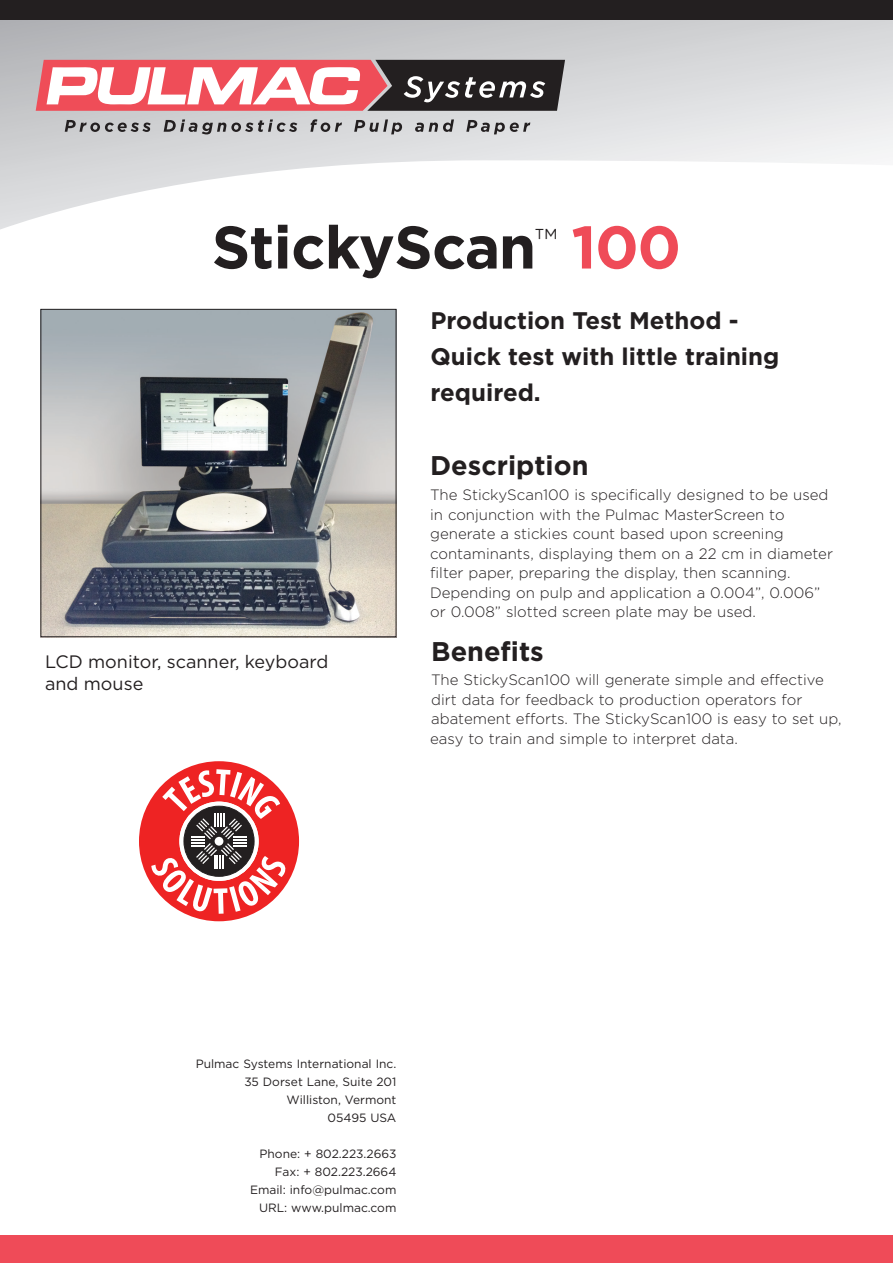
<style>
.page{position:relative;width:893px;height:1263px;background:#fff}
.page>*{position:absolute;margin:0;border:0;box-sizing:border-box;transform-origin:0 0}
.t1{font:700 60px "Gotham";letter-spacing:-.015em;color:#231f20}
.Para_Heading{font:700 27px "Gotham";color:#231f20}
.t2{font:700 24px/36px "Gotham";color:#231f20}
.t3{font:18px/21.6px "Gotham";color:#231f20}
.Body_Text{font:300 15px/19.5px "Gotham";color:#231f20}
.Address{font:12px "Gotham";color:#231f20}
.s1{color:#ef4b58}
</style>
<div class="page">
<svg style="left:0;top:19px;width:893px;height:211px"></svg>
<div style="left:0;top:0;width:893px;height:19px;background:#231f20"></div>
<div style="left:0;top:1236px;width:893px;height:27px;background:#ef4b58"></div>
<svg style="left:65px;top:120px;width:86px;height:12px"></svg>
<svg style="left:164px;top:119px;width:133px;height:15px;background:#a2a2a4"></svg>
<svg style="left:310px;top:119px;width:32px;height:13px"></svg>
<svg style="left:354px;top:119px;width:48px;height:15px"></svg>
<svg style="left:415px;top:119px;width:39px;height:13px"></svg>
<svg style="left:466px;top:120px;width:64px;height:14px"></svg>
<svg style="left:36px;top:60px;width:529px;height:51px"></svg>
<svg style="left:139px;top:761px;width:160px;height:160px"></svg>
<img style="left:42px;top:311px;width:352px;height:324px">
<div style="left:40px;top:309px;width:356px;height:328px;border:1px solid #231f20"></div>
<p class="t1" style="left:212px;top:207px;width:471px">StickyScan<sup>™</sup> <span class="s1">100</span></p>
<p class="t2" style="left:431px;top:302px;width:310px">Production Test Method -</p>
<p class="t2" style="left:431px;top:338px;width:350px">Quick test with little training required.</p>
<p class="t3" style="left:45px;top:650px;width:285px">LCD monitor, scanner, keyboard and mouse</p>
<p class="Para_Heading" style="left:430px;top:448px;width:160px">Description</p>
<p class="Body_Text" style="left:430px;top:485px;width:404px">The StickyScan100 is specifically designed to be used in conjunction with the Pulmac MasterScreen to generate a stickies count based upon screening contaminants, displaying them on a 22 cm in diameter filter paper, preparing the display, then scanning.<br>Depending on pulp and application a 0.004”, 0.006” or 0.008” slotted screen plate may be used.</p>
<p class="Para_Heading" style="left:431px;top:633px;width:114px">Benefits</p>
<p class="Body_Text" style="left:430px;top:670px;width:413px">The StickyScan100 will generate simple and effective dirt data for feedback to production operators for abatement efforts. The StickyScan100 is easy to set up, easy to train and simple to interpret data.</p>
<p class="Address" style="left:196px;top:1056px;width:202px">Pulmac Systems International Inc.</p>
<p class="Address" style="left:244px;top:1074px;width:154px">35 Dorset Lane, Suite 201</p>
<p class="Address" style="left:287px;top:1092px;width:111px">Williston, Vermont</p>
<p class="Address" style="left:327px;top:1110px;width:70px">05495 USA</p>
<p class="Address" style="left:260px;top:1146px;width:138px">Phone: + 802.223.2663</p>
<p class="Address" style="left:275px;top:1164px;width:123px">Fax: + 802.223.2664</p>
<p class="Address" style="left:250px;top:1182px;width:148px">Email: info@pulmac.com</p>
<p class="Address" style="left:259px;top:1200px;width:139px">URL: www.pulmac.com</p>
</div>
